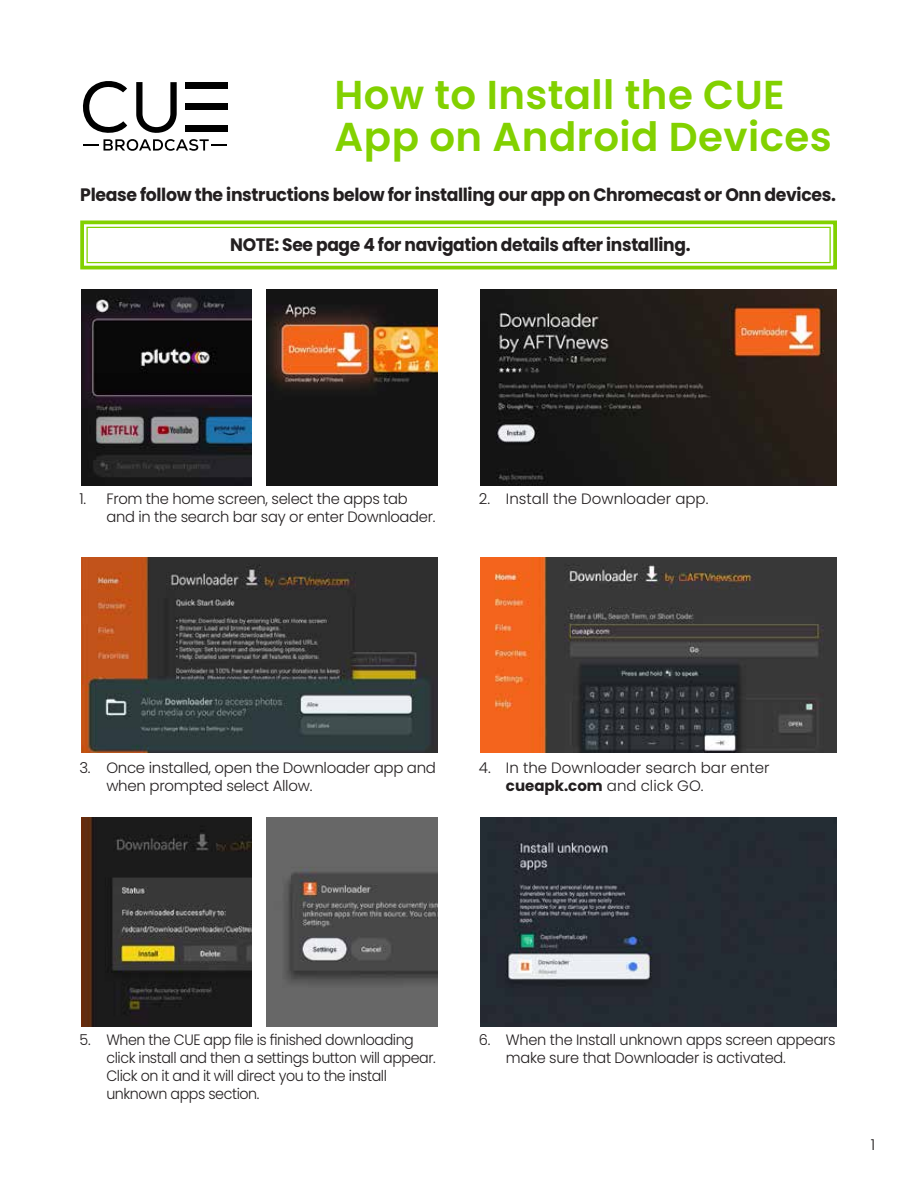
<style>
.page{position:relative;width:918px;height:1188px;background:#fff}
.page>*{position:absolute;margin:0;border:0;box-sizing:border-box;transform-origin:0 0}
.t1{font:600 40.35px/41.8px "Poppins";letter-spacing:.01em;color:#82d100}
.t2{font:700 18px "Poppins";letter-spacing:-.02em;color:#231f20;scale:.96 1}
.t3{font:700 18px "Poppins";letter-spacing:-.02em;color:#231f20;scale:.95 1}
.t4{font:300 15px/18px "Poppins";letter-spacing:-.02em;color:#231f20}
.t5{font:300 15px/18px "Poppins";letter-spacing:-.02em;color:#231f20;scale:.95 1}
.t6{font:300 15px/18px "Poppins";color:#231f20}
.s1{font-weight:700}
</style>
<div class="page">
<img style="left:267px;top:290px;width:170px;height:195px">
<img style="left:81px;top:557px;width:356px;height:196px">
<img style="left:481px;top:290px;width:356px;height:195px">
<img style="left:481px;top:557px;width:356px;height:196px">
<img style="left:481px;top:817px;width:356px;height:210px">
<img style="left:81px;top:817px;width:171px;height:210px">
<img style="left:81px;top:290px;width:171px;height:195px">
<img style="left:267px;top:817px;width:170px;height:210px">
<svg style="left:80px;top:220px;width:757px;height:50px"></svg>
<div style="left:86px;top:227px;width:745px;height:36px;border:1px solid #82d100"></div>
<div style="left:185px;top:125px;width:43px;height:7px;background:#000"></div>
<div style="left:185px;top:82px;width:43px;height:6px;background:#000"></div>
<div style="left:185px;top:103px;width:43px;height:7px;background:#000"></div>
<svg style="left:83px;top:81px;width:144px;height:70px"></svg>
<h1 class="t1" style="left:335px;top:75px;width:499px">How to Install the CUE<br>App on Android Devices</h1>
<p class="t2" style="left:80px;top:185px;width:789px">Please follow the instructions below for installing our app on Chromecast or Onn devices.</p>
<p class="t3" style="left:230px;top:234px;width:486px">NOTE: See page 4 for navigation details after installing.</p>
<p class="t4" style="left:106px;top:489px;width:331px;text-indent:-27px">1. From the home screen, select the apps tab and in the search bar say or enter Downloader.</p>
<p class="t6" style="left:479px;top:489px;width:231px">2. Install the Downloader app.</p>
<p class="t4" style="left:106px;top:759px;width:331px;text-indent:-27px">3. Once installed, open the Downloader app and when prompted select Allow.</p>
<p class="t6" style="left:506px;top:759px;width:265px;text-indent:-27px">4. In the Downloader search bar enter <span class="s1">cueapk.com</span> and click GO.</p>
<p class="t5" style="left:106px;top:1031px;width:348px;text-indent:-27px">5. When the CUE app file is finished downloading click install and then a settings button will appear.<br>Click on it and it will direct you to the install unknown apps section.</p>
<p class="t4" style="left:506px;top:1031px;width:331px;text-indent:-27px">6. When the Install unknown apps screen appears make sure that Downloader is activated.</p>
<p class="t4" style="left:871px;top:1136px;width:6px">1</p>
</div>
